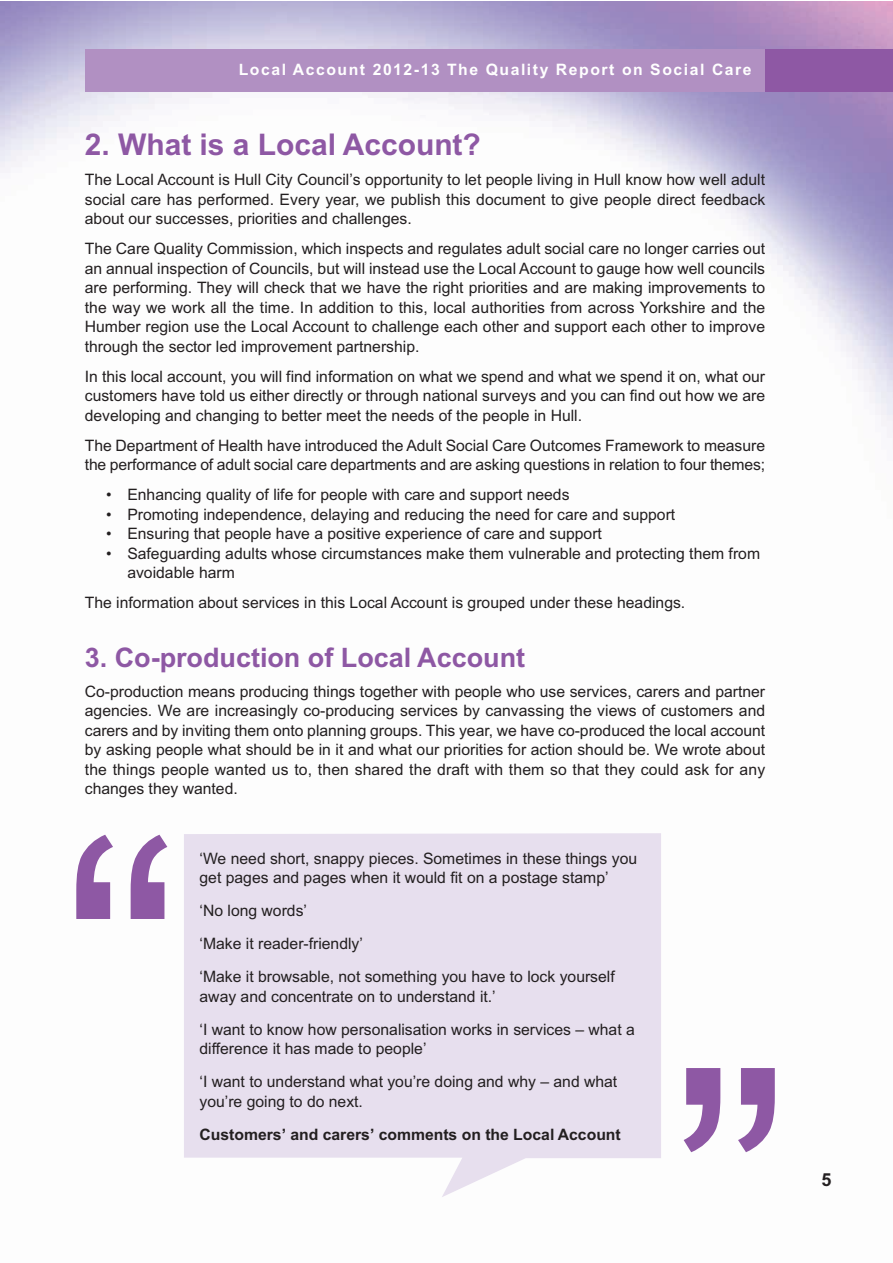
<style>
.page{position:relative;width:893px;height:1263px;background:#fff}
.page>*{position:absolute;margin:0;border:0;box-sizing:border-box;transform-origin:0 0}
.t1{font:360px "Arial";color:#8e58a4}
.t2{font:700 30px "Arial";color:#8e58a4}
.t3{font:700 27px "Arial";color:#8e58a4}
.t4{font:700 18px "Arial";color:#231f20}
.t5{font:15.75px/19.5px "Arial";color:#231f20}
.t6{font:700 15.75px/33px "Arial";color:#231f20}
.t7{font:700 15.75px "Arial";letter-spacing:.1em;color:#fff}
.s1{font-weight:400}
</style>
<div class="page">
<img style="left:0;top:1px;width:892px;height:437px">
<div style="left:85px;top:49px;width:807px;height:42px;background:#b190c2"></div>
<div style="left:765px;top:49px;width:127px;height:42px;background:#8e58a4"></div>
<svg style="left:184px;top:833px;width:477px;height:364px;background:#e9e2ef"></svg>
<p class="t7" style="left:239px;top:63px;width:514px">Local Account 2012-13 The Quality Report on Social Care</p>
<h2 class="t2" style="left:85px;top:134px;width:398px">2. What is a Local Account?</h2>
<p class="t5" style="left:85px;top:172px;width:682px;text-align:justify">The Local Account is Hull City Council’s opportunity to let people living in Hull know how well adult social care has performed. Every year, we publish this document to give people direct feedback about our successes, priorities and challenges.</p>
<p class="t5" style="left:85px;top:241px;width:682px;text-align:justify">The Care Quality Commission, which inspects and regulates adult social care no longer carries out an annual inspection of Councils, but will instead use the Local Account to gauge how well councils are performing. They will check that we have the right priorities and are making improvements to the way we work all the time. In addition to this, local authorities from across Yorkshire and the Humber region use the Local Account to challenge each other and support each other to improve through the sector led improvement partnership.</p>
<p class="t5" style="left:85px;top:368px;width:682px;text-align:justify">In this local account, you will find information on what we spend and what we spend it on, what our customers have told us either directly or through national surveys and you can find out how we are developing and changing to better meet the needs of the people in Hull.</p>
<p class="t5" style="left:85px;top:437px;width:682px">The Department of Health have introduced the Adult Social Care Outcomes Framework to measure the performance of adult social care departments and are asking questions in relation to four themes;</p>
<p class="t5" style="left:106px;top:487px;width:465px">• Enhancing quality of life for people with care and support needs</p>
<p class="t5" style="left:106px;top:506px;width:571px">• Promoting independence, delaying and reducing the need for care and support</p>
<p class="t5" style="left:106px;top:526px;width:497px">• Ensuring that people have a positive experience of care and support</p>
<p class="t5" style="left:127px;top:545px;width:634px;text-indent:-21px">• Safeguarding adults whose circumstances make them vulnerable and protecting them from avoidable harm</p>
<p class="t5" style="left:85px;top:595px;width:602px">The information about services in this Local Account is grouped under these headings.</p>
<h2 class="t3" style="left:85px;top:648px;width:442px">3. Co-production of Local Account</h2>
<p class="t5" style="left:85px;top:683px;width:682px;text-align:justify">Co-production means producing things together with people who use services, carers and partner agencies. We are increasingly co-producing services by canvassing the views of customers and carers and by inviting them onto planning groups. This year, we have co-produced the local account by asking people what should be in it and what our priorities for action should be. We wrote about the things people wanted us to, then shared the draft with them so that they could ask for any changes they wanted.</p>
<p class="t1" style="left:62px;top:839px;width:121px">“</p>
<p class="t5" style="left:200px;top:850px;width:439px">‘We need short, snappy pieces. Sometimes in these things you get pages and pages when it would fit on a postage stamp’</p>
<p class="t5" style="left:200px;top:896px;width:417px;line-height:33px">‘No long words’<br>‘Make it reader-friendly’<br>‘Make it browsable, not something you have to lock yourself</p>
<p class="t5" style="left:200px;top:981px;width:437px;line-height:33px">away and concentrate on to understand it.’<br>‘I want to know how personalisation works in services – what a</p>
<p class="t5" style="left:200px;top:1034px;width:419px;line-height:33px">difference it has made to people’<br>‘I want to understand what you’re doing and why – and what</p>
<p class="t6" style="left:200px;top:1086px;width:423px"><span class="s1">you’re going to do next.<br></span>Customers’ and carers’ comments on the Local Account</p>
<p class="t1" style="left:671px;top:1070px;width:121px">”</p>
<p class="t4" style="left:821px;top:1173px;width:12px">5</p>
</div>
